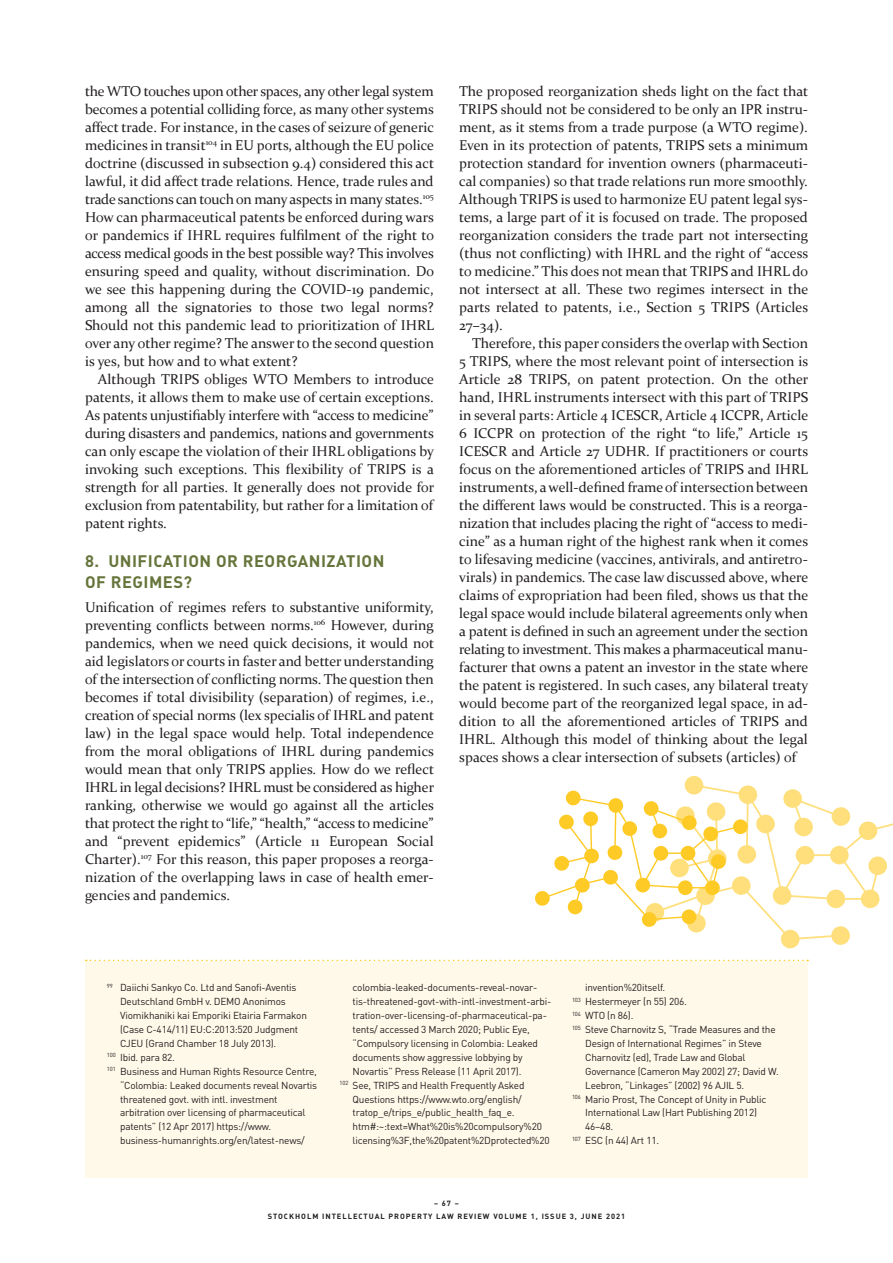
<style>
.page{position:relative;width:893px;height:1263px;background:#fff}
.page>*{position:absolute;margin:0;border:0;box-sizing:border-box;transform-origin:0 0}
.t1{font:700 16.5px/21px "DIN";letter-spacing:.03em;color:#66753b}
.t2{font:14.25px/18px "Constantia";color:#231f20;text-align:justify}
.t3{font:10.05px "DIN";letter-spacing:-.02em;color:#231f20}
.t4{font:700 7.5px/13.5px "DIN";letter-spacing:.13em;color:#231f20;text-align:center}
</style>
<div class="page">
<div style="left:85px;top:961px;width:723px;height:217px;background:#fef9e9"></div>
<svg style="left:86px;top:960px;width:722px;height:1px"></svg>
<svg style="left:535px;top:776px;width:358px;height:173px"></svg>
<p class="t2" style="left:85px;top:81px;width:351px">the WTO touches upon other spaces, any other legal system becomes a potential colliding force, as many other systems affect trade. For instance, in the cases of seizure of generic medicines in transit<sup>104</sup> in EU ports, although the EU police doctrine (discussed in subsection 9.4) considered this act lawful, it did affect trade relations. Hence, trade rules and trade sanctions can touch on many aspects in many states.<sup>105<br></sup>How can pharmaceutical patents be enforced during wars or pandemics if IHRL requires fulfilment of the right to access medical goods in the best possible way? This involves ensuring speed and quality, without discrimination. Do we see this happening during the COVID-19 pandemic, among all the signatories to those two legal norms?<br>Should not this pandemic lead to prioritization of IHRL over any other regime? The answer to the second question is yes, but how and to what extent?</p>
<p class="t2" style="left:85px;top:369px;width:351px;text-indent:13px">Although TRIPS obliges WTO Members to introduce patents, it allows them to make use of certain exceptions.<br>As patents unjustifiably interfere with “access to medicine” during disasters and pandemics, nations and governments can only escape the violation of their IHRL obligations by invoking such exceptions. This flexibility of TRIPS is a strength for all parties. It generally does not provide for exclusion from patentability, but rather for a limitation of patent rights.</p>
<p class="t1" style="left:85px;top:550px;width:301px">8. UNIFICATION OR REORGANIZATION<br>OF REGIMES?</p>
<p class="t2" style="left:85px;top:598px;width:351px">Unification of regimes refers to substantive uniformity, preventing conflicts between norms.<sup>106</sup> However, during pandemics, when we need quick decisions, it would not aid legislators or courts in faster and better understanding of the intersection of conflicting norms. The question then becomes if total divisibility (separation) of regimes, i.e., creation of special norms (lex specialis of IHRL and patent law) in the legal space would help. Total independence from the moral obligations of IHRL during pandemics would mean that only TRIPS applies. How do we reflect IHRL in legal decisions? IHRL must be considered as higher ranking, otherwise we would go against all the articles that protect the right to “life,” “health,” “access to medicine” and “prevent epidemics” (Article 11 European Social Charter).<sup>107</sup> For this reason, this paper proposes a reorga&shy;nization of the overlapping laws in case of health emer&shy;gencies and pandemics.</p>
<p class="t2" style="left:459px;top:81px;width:351px">The proposed reorganization sheds light on the fact that TRIPS should not be considered to be only an IPR instru&shy;ment, as it stems from a trade purpose (a WTO regime).<br>Even in its protection of patents, TRIPS sets a minimum protection standard for invention owners (pharmaceuti&shy;cal companies) so that trade relations run more smoothly.<br>Although TRIPS is used to harmonize EU patent legal sys&shy;tems, a large part of it is focused on trade. The proposed reorganization considers the trade part not intersecting (thus not conflicting) with IHRL and the right of “access to medicine.” This does not mean that TRIPS and IHRL do not intersect at all. These two regimes intersect in the parts related to patents, i.e., Section 5 TRIPS (Articles 27–34).</p>
<p class="t2" style="left:459px;top:333px;width:351px;text-indent:13px">Therefore, this paper considers the overlap with Section 5 TRIPS, where the most relevant point of intersection is Article 28 TRIPS, on patent protection. On the other hand, IHRL instruments intersect with this part of TRIPS in several parts: Article 4 ICESCR, Article 4 ICCPR, Article 6 ICCPR on protection of the right “to life,” Article 15<br>ICESCR and Article 27 UDHR. If practitioners or courts focus on the aforementioned articles of TRIPS and IHRL instruments, a well-defined frame of intersection between the different laws would be constructed. This is a reorga&shy;nization that includes placing the right of “access to medi&shy;cine” as a human right of the highest rank when it comes to lifesaving medicine (vaccines, antivirals, and antiretro&shy;virals) in pandemics. The case law discussed above, where claims of expropriation had been filed, shows us that the legal space would include bilateral agreements only when a patent is defined in such an agreement under the section relating to investment. This makes a pharmaceutical manu&shy;facturer that owns a patent an investor in the state where the patent is registered. In such cases, any bilateral treaty would become part of the reorganized legal space, in ad&shy;dition to all the aforementioned articles of TRIPS and IHRL. Although this model of thinking about the legal spaces shows a clear intersection of subsets (articles) of</p>
<p class="t3" style="left:107px;top:981px;width:191px"><sup>99</sup> Daiichi Sankyo Co. Ltd and Sanofi-Aventis</p>
<p class="t3" style="left:120px;top:995px;width:167px">Deutschland GmbH v. DEMO Anonimos</p>
<p class="t3" style="left:120px;top:1009px;width:188px">Viomikhaniki kai Emporiki Etairia Farmakon</p>
<p class="t3" style="left:120px;top:1023px;width:180px">(Case C-414/11) EU:C:2013:520 Judgment</p>
<p class="t3" style="left:120px;top:1037px;width:158px">CJEU (Grand Chamber 18 July 2013).</p>
<p class="t3" style="left:107px;top:1051px;width:69px"><sup>100</sup> Ibid. para 82.</p>
<p class="t3" style="left:107px;top:1065px;width:211px"><sup>101</sup> Business and Human Rights Resource Centre,</p>
<p class="t3" style="left:120px;top:1079px;width:199px">“Colombia: Leaked documents reveal Novartis</p>
<p class="t3" style="left:120px;top:1092px;width:159px">threatened govt. with intl. investment</p>
<p class="t3" style="left:120px;top:1106px;width:187px">arbitration over licensing of pharmaceutical</p>
<p class="t3" style="left:120px;top:1120px;width:153px">patents” (12 Apr 2017) https://www.</p>
<p class="t3" style="left:120px;top:1134px;width:186px">business-humanrights.org/en/latest-news/</p>
<p class="t3" style="left:353px;top:981px;width:186px">colombia-leaked-documents-reveal-novar-</p>
<p class="t3" style="left:353px;top:995px;width:200px">tis-threatened-govt-with-intl-investment-arbi-</p>
<p class="t3" style="left:353px;top:1009px;width:196px">tration-over-licensing-of-pharmaceutical-pa-</p>
<p class="t3" style="left:353px;top:1023px;width:179px">tents/ accessed 3 March 2020; Public Eye,</p>
<p class="t3" style="left:353px;top:1037px;width:187px">“Compulsory licensing in Colombia: Leaked</p>
<p class="t3" style="left:353px;top:1051px;width:172px">documents show aggressive lobbying by</p>
<p class="t3" style="left:353px;top:1065px;width:170px">Novartis” Press Release (11 April 2017).</p>
<p class="t3" style="left:339px;top:1079px;width:187px"><sup>102</sup> See, TRIPS and Health Frequently Asked</p>
<p class="t3" style="left:353px;top:1092px;width:171px">Questions https://www.wto.org/english/</p>
<p class="t3" style="left:353px;top:1106px;width:163px">tratop_e/trips_e/public_health_faq_e.</p>
<p class="t3" style="left:353px;top:1120px;width:191px">htm#:~:text=What%20is%20compulsory%20</p>
<p class="t3" style="left:353px;top:1134px;width:199px">licensing%3F,the%20patent%2Dprotected%20</p>
<p class="t3" style="left:585px;top:981px;width:82px">invention%20itself.</p>
<p class="t3" style="left:572px;top:995px;width:116px"><sup>103</sup> Hestermeyer (n 55) 206.</p>
<p class="t3" style="left:572px;top:1009px;width:63px"><sup>104</sup> WTO (n 86).</p>
<p class="t3" style="left:572px;top:1023px;width:205px"><sup>105</sup> Steve Charnovitz S, “Trade Measures and the</p>
<p class="t3" style="left:585px;top:1037px;width:178px">Design of International Regimes” in Steve</p>
<p class="t3" style="left:585px;top:1051px;width:162px">Charnovitz (ed), Trade Law and Global</p>
<p class="t3" style="left:585px;top:1065px;width:195px">Governance (Cameron May 2002) 27; David W.</p>
<p class="t3" style="left:585px;top:1079px;width:161px">Leebron, “Linkages” (2002) 96 AJIL 5.</p>
<p class="t3" style="left:572px;top:1092px;width:196px"><sup>106</sup> Mario Prost, The Concept of Unity in Public</p>
<p class="t3" style="left:585px;top:1106px;width:173px">International Law (Hart Publishing 2012)</p>
<p class="t3" style="left:585px;top:1120px;width:29px">46–48.</p>
<p class="t3" style="left:572px;top:1134px;width:89px"><sup>107</sup> ESC (n 44) Art 11.</p>
<p class="t4" style="left:268px;top:1196px;width:359px">– 67 –<br>STOCKHOLM INTELLECTUAL PROPERTY LAW REVIEW VOLUME 1, ISSUE 3, JUNE 2021</p>
</div>
